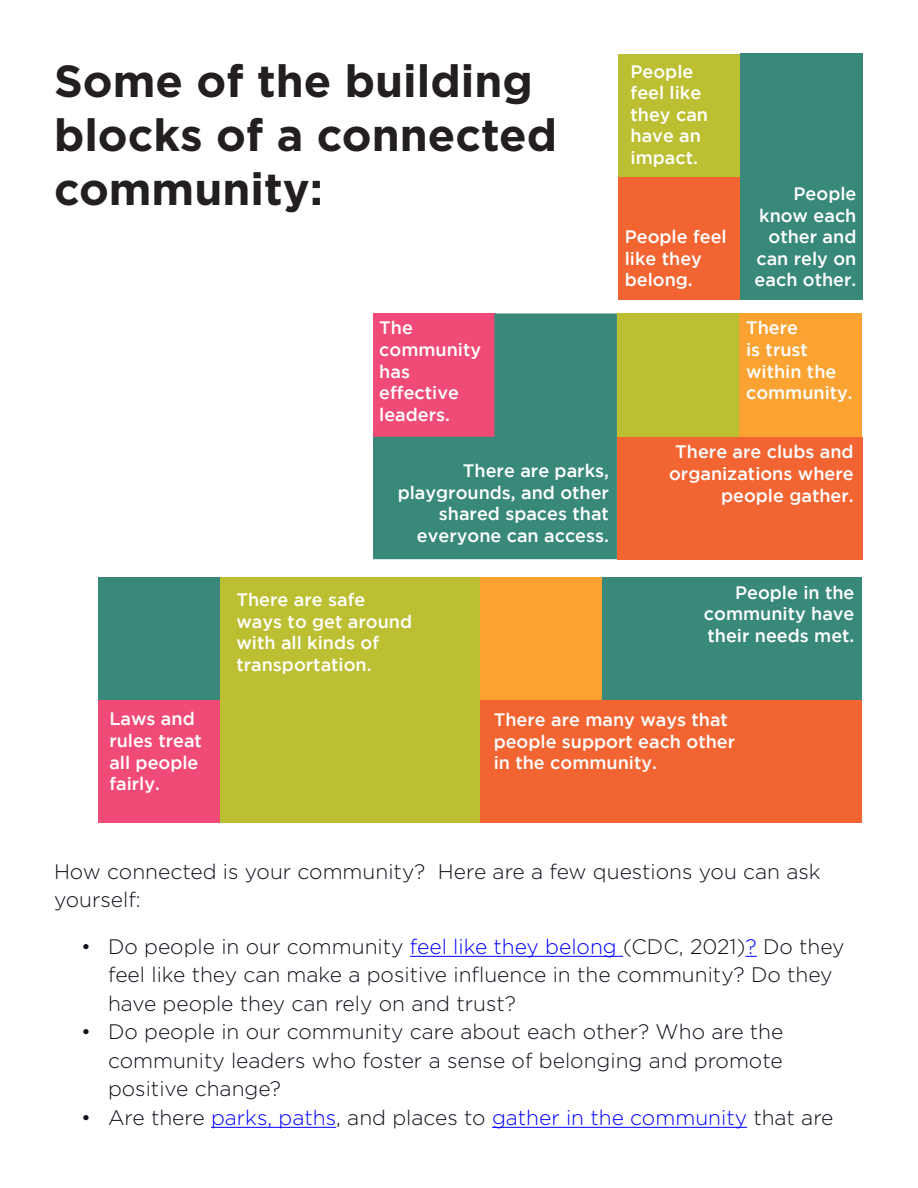
<style>
.page{position:relative;width:918px;height:1188px;background:#fff}
.page>*{position:absolute;margin:0;border:0;box-sizing:border-box;transform-origin:0 0}
.No_Spacing{font:700 45px/54px "Gotham";color:#231f20}
.t1{font:300 21px/28.5px "Gotham";color:#0e101a}
.t2{font:300 21px "Gotham";color:#00f}
.t3{font:500 18px/21.6px "Gotham";color:#fff}
.s1{color:#00f}
.s2{color:#0e101a}
</style>
<div class="page">
<div style="left:618px;top:55px;width:123px;height:132px;background:#bcbf32"></div>
<div style="left:98px;top:690px;width:123px;height:132px;background:#f04b76"></div>
<div style="left:617px;top:313px;width:122px;height:124px;background:#bcbf32"></div>
<div style="left:739px;top:313px;width:123px;height:124px;background:#faa332"></div>
<div style="left:618px;top:177px;width:123px;height:123px;background:#f26432"></div>
<div style="left:480px;top:577px;width:123px;height:123px;background:#faa332"></div>
<div style="left:98px;top:577px;width:123px;height:123px;background:#38897a"></div>
<div style="left:480px;top:700px;width:382px;height:122px;background:#f26432"></div>
<div style="left:740px;top:53px;width:123px;height:247px;background:#38897a"></div>
<div style="left:617px;top:437px;width:246px;height:122px;background:#f26432"></div>
<div style="left:603px;top:577px;width:259px;height:123px;background:#38897a"></div>
<div style="left:221px;top:577px;width:259px;height:245px;background:#bcbf32"></div>
<svg style="left:373px;top:313px;width:244px;height:246px;background:#667979"></svg>
<hr style="left:410px;top:956px;width:213px;height:1px;background:#00f">
<hr style="left:211px;top:1127px;width:125px;height:1px;background:#00f">
<hr style="left:492px;top:1127px;width:255px;height:1px;background:#00f">
<p class="No_Spacing" style="left:54px;top:53px;width:505px">Some of the building blocks of a connected community:</p>
<p class="t3" style="left:631px;top:60px;width:79px">People feel like they can have an impact.</p>
<p class="t3" style="left:379px;top:317px;width:103px">The community has effective leaders.</p>
<p class="t3" style="left:625px;top:225px;width:103px">People feel like they belong.</p>
<p class="t3" style="left:755px;top:183px;width:103px;text-align:right">People know each other and can rely on each other.</p>
<p class="t3" style="left:746px;top:317px;width:108px">There<br>is trust within the community.</p>
<p class="t3" style="left:109px;top:708px;width:94px">Laws and rules treat all people fairly.</p>
<p class="t3" style="left:398px;top:460px;width:213px;text-align:right">There are parks, playgrounds, and other shared spaces that everyone can access.</p>
<p class="t3" style="left:236px;top:588px;width:177px">There are safe ways to get around with all kinds of transportation.</p>
<p class="t3" style="left:669px;top:441px;width:186px;text-align:right">There are clubs and organizations where people gather.</p>
<p class="t3" style="left:704px;top:581px;width:152px;text-align:justify;text-indent:31px">People in the community have their needs met.</p>
<p class="t3" style="left:494px;top:709px;width:243px">There are many ways that people support each other in the community.</p>
<p class="t1" style="left:54px;top:857px;width:768px">How connected is your community? Here are a few questions you can ask yourself:</p>
<p class="t1" style="left:108px;top:932px;width:738px;text-indent:-27px">• Do people in our community <span class="s1">feel like they belong</span> (CDC, 2021)<span class="s1">?</span> Do they feel like they can make a positive influence in the community? Do they have people they can rely on and trust?</p>
<p class="t1" style="left:108px;top:1017px;width:677px;text-align:justify;text-indent:-27px">• Do people in our community care about each other? Who are the community leaders who foster a sense of belonging and promote positive change?</p>
<p class="t2" style="left:81px;top:1106px;width:754px"><span class="s2">• Are there</span> parks, paths<span class="s2">, and places to</span> gather in the community <span class="s2">that are</span></p>
</div>
